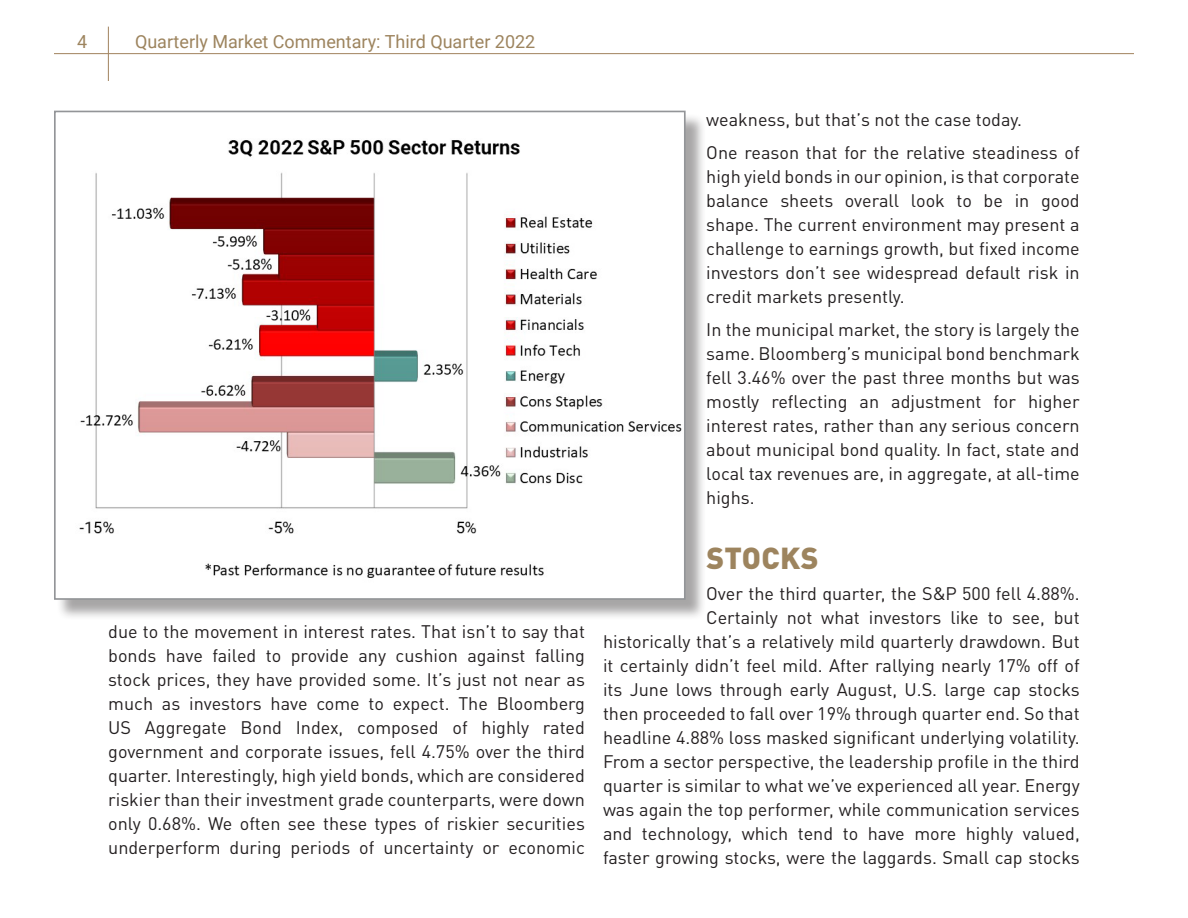
<style>
.page{position:relative;width:1188px;height:918px;background:#fff}
.page>*{position:absolute;margin:0;border:0;box-sizing:border-box;transform-origin:0 0}
.t1{font:900 30px "DIN Pro";letter-spacing:.01em;color:#9d845e}
.t2{font:18px/24px "DIN Pro";color:#231f20;text-align:justify}
.t3{font:18px "Roboto";color:#9d845e}
</style>
<div class="page">
<hr style="left:54px;top:53px;width:1080px;height:1px;background:#a1825e">
<svg style="left:108px;top:27px;width:1px;height:54px"></svg>
<div style="left:56px;top:113px;width:651px;height:508px;background:#231f20;opacity:.4"></div>
<img style="left:57px;top:114px;width:626px;height:483px">
<div style="left:54px;top:111px;width:632px;height:489px;border:2px solid #939598"></div>
<p class="t3" style="left:77px;top:29px;width:12px">4</p>
<p class="t3" style="left:135px;top:29px;width:402px">Quarterly Market Commentary: Third Quarter 2022</p>
<p class="t2" style="left:108px;top:618px;width:478px">due to the movement in interest rates. That isn’t to say that bonds have failed to provide any cushion against falling stock prices, they have provided some. It’s just not near as much as investors have come to expect. The Bloomberg US Aggregate Bond Index, composed of highly rated government and corporate issues, fell 4.75% over the third quarter. Interestingly, high yield bonds, which are considered riskier than their investment grade counterparts, were down only 0.68%. We often see these types of riskier securities underperform during periods of uncertainty or economic</p>
<p class="t2" style="left:706px;top:106px;width:317px">weakness, but that’s not the case today.</p>
<p class="t2" style="left:706px;top:139px;width:375px">One reason that for the relative steadiness of high yield bonds in our opinion, is that corporate balance sheets overall look to be in good shape. The current environment may present a challenge to earnings growth, but fixed income investors don’t see widespread default risk in credit markets presently.</p>
<p class="t2" style="left:706px;top:316px;width:375px">In the municipal market, the story is largely the same. Bloomberg’s municipal bond benchmark fell 3.46% over the past three months but was mostly reflecting an adjustment for higher interest rates, rather than any serious concern about municipal bond quality. In fact, state and local tax revenues are, in aggregate, at all-time highs.</p>
<p class="t1" style="left:706px;top:535px;width:114px">STOCKS</p>
<p class="t2" style="left:603px;top:580px;width:478px;text-align:right">Over the third quarter, the S&amp;P 500 fell 4.88%.<br>Certainly not what investors like to see, but<br>historically that’s a relatively mild quarterly drawdown. But it certainly didn’t feel mild. After rallying nearly 17% off of its June lows through early August, U.S. large cap stocks then proceeded to fall over 19% through quarter end. So that headline 4.88% loss masked significant underlying volatility.<br>From a sector perspective, the leadership profile in the third quarter is similar to what we’ve experienced all year. Energy was again the top performer, while communication services and technology, which tend to have more highly valued, faster growing stocks, were the laggards. Small cap stocks</p>
</div>
